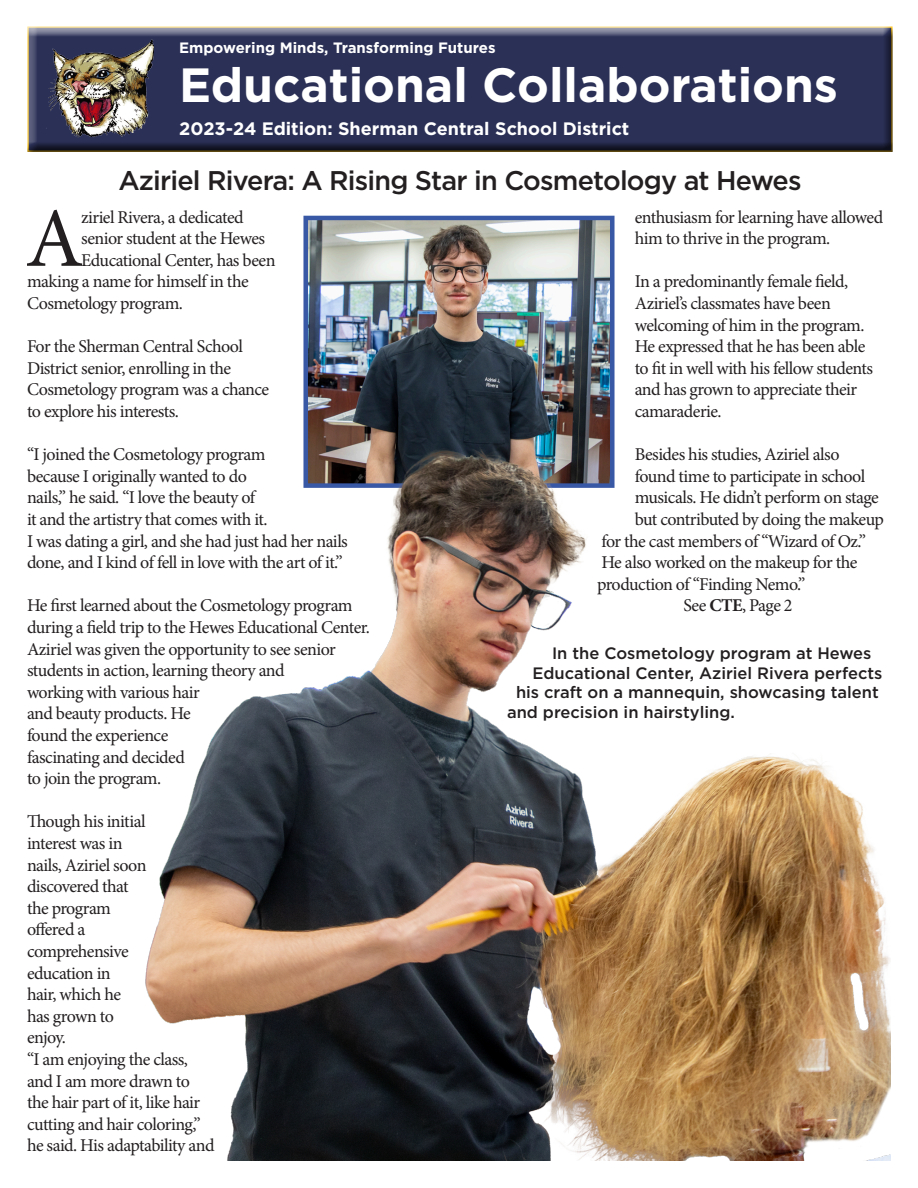
<style>
.page{position:relative;width:918px;height:1188px;background:#fff}
.page>*{position:absolute;margin:0;border:0;box-sizing:border-box;transform-origin:0 0}
.t1{font:84.45px "Minion Pro";color:#231f20}
.t2{font:700 48px "Gotham";color:#fff}
.t3{font:500 27px "Gotham";letter-spacing:-.03em;color:#231f20}
.t4{font:18px/21.6px "Minion Pro";letter-spacing:-.03em;color:#231f20}
.t5{font:700 18px "Gotham";color:#fff}
.t6{font:500 16.5px "Gotham";color:#231f20}
.t7{font:700 15px "Gotham";color:#fff}
.s1{font-weight:700}
</style>
<div class="page">
<div style="left:23px;top:26px;width:870px;height:128px;background:#231f20;opacity:.75"></div>
<img style="left:46px;top:35px;width:108px;height:103px">
<img style="left:308px;top:221px;width:302px;height:131px">
<div style="left:303px;top:216px;width:312px;height:272px;border:4px solid #3857a5"></div>
<img style="left:145px;top:352px;width:746px;height:809px">
<p class="t7" style="left:179px;top:38px;width:318px">Empowering Minds, Transforming Futures</p>
<p class="t2" style="left:179px;top:54px;width:660px">Educational Collaborations</p>
<p class="t5" style="left:179px;top:117px;width:452px">2023-24 Edition: Sherman Central School District</p>
<p class="t3" style="left:118px;top:163px;width:685px">Aziriel Rivera: A Rising Star in Cosmetology at Hewes</p>
<p class="t1" style="left:25px;top:182px;width:60px">A</p>
<p class="t4" style="left:81px;top:206px;width:164px">ziriel Rivera, a dedicated</p>
<p class="t4" style="left:81px;top:228px;width:185px">senior student at the Hewes</p>
<p class="t4" style="left:81px;top:249px;width:196px">Educational Center, has been</p>
<p class="t4" style="left:27px;top:271px;width:223px">making a name for himself in the</p>
<p class="t4" style="left:27px;top:293px;width:158px">Cosmetology program.</p>
<p class="t4" style="left:27px;top:336px;width:244px">For the Sherman Central School<br>District senior, enrolling in the<br>Cosmetology program was a chance to explore his interests.</p>
<p class="t4" style="left:27px;top:444px;width:322px">“I joined the Cosmetology program<br>because I originally wanted to do<br>nails,” he said. “I love the beauty of<br>it and the artistry that comes with it.<br>I was dating a girl, and she had just had her nails done, and I kind of fell in love with the art of it.”</p>
<p class="t4" style="left:27px;top:595px;width:344px">He first learned about the Cosmetology program during a field trip to the Hewes Educational Center.<br>Aziriel was given the opportunity to see senior students in action, learning theory and<br>working with various hair<br>and beauty products. He<br>found the experience<br>fascinating and decided<br>to join the program.</p>
<p class="t4" style="left:27px;top:811px;width:121px">Though his initial interest was in nails, Aziriel soon discovered that the program offered a comprehensive education in<br>hair, which he has grown to enjoy.</p>
<p class="t4" style="left:27px;top:1049px;width:189px">“I am enjoying the class, and I am more drawn to the hair part of it, like hair cutting and hair coloring,” he said. His adaptability and</p>
<p class="t4" style="left:635px;top:206px;width:250px">enthusiasm for learning have allowed him to thrive in the program.</p>
<p class="t4" style="left:635px;top:271px;width:240px">In a predominantly female field,<br>Aziriel’s classmates have been welcoming of him in the program.<br>He expressed that he has been able to fit in well with his fellow students and has grown to appreciate their camaraderie.</p>
<p class="t4" style="left:635px;top:444px;width:206px">Besides his studies, Aziriel also</p>
<p class="t4" style="left:635px;top:465px;width:232px">found time to participate in school</p>
<p class="t4" style="left:635px;top:487px;width:246px">musicals. He didn’t perform on stage</p>
<p class="t4" style="left:635px;top:509px;width:251px">but contributed by doing the makeup</p>
<p class="t4" style="left:602px;top:530px;width:266px">for the cast members of “Wizard of Oz.”</p>
<p class="t4" style="left:602px;top:552px;width:257px">He also worked on the makeup for the</p>
<p class="t4" style="left:597px;top:573px;width:210px">production of “Finding Nemo.”</p>
<p class="t4" style="left:683px;top:595px;width:111px">See <span class="s1">CTE</span>, Page 2</p>
<p class="t6" style="left:552px;top:642px;width:321px">In the Cosmetology program at Hewes</p>
<p class="t6" style="left:533px;top:662px;width:352px">Educational Center, Aziriel Rivera perfects</p>
<p class="t6" style="left:516px;top:682px;width:364px">his craft on a mannequin, showcasing talent</p>
<p class="t6" style="left:507px;top:701px;width:229px">and precision in hairstyling.</p>
</div>
